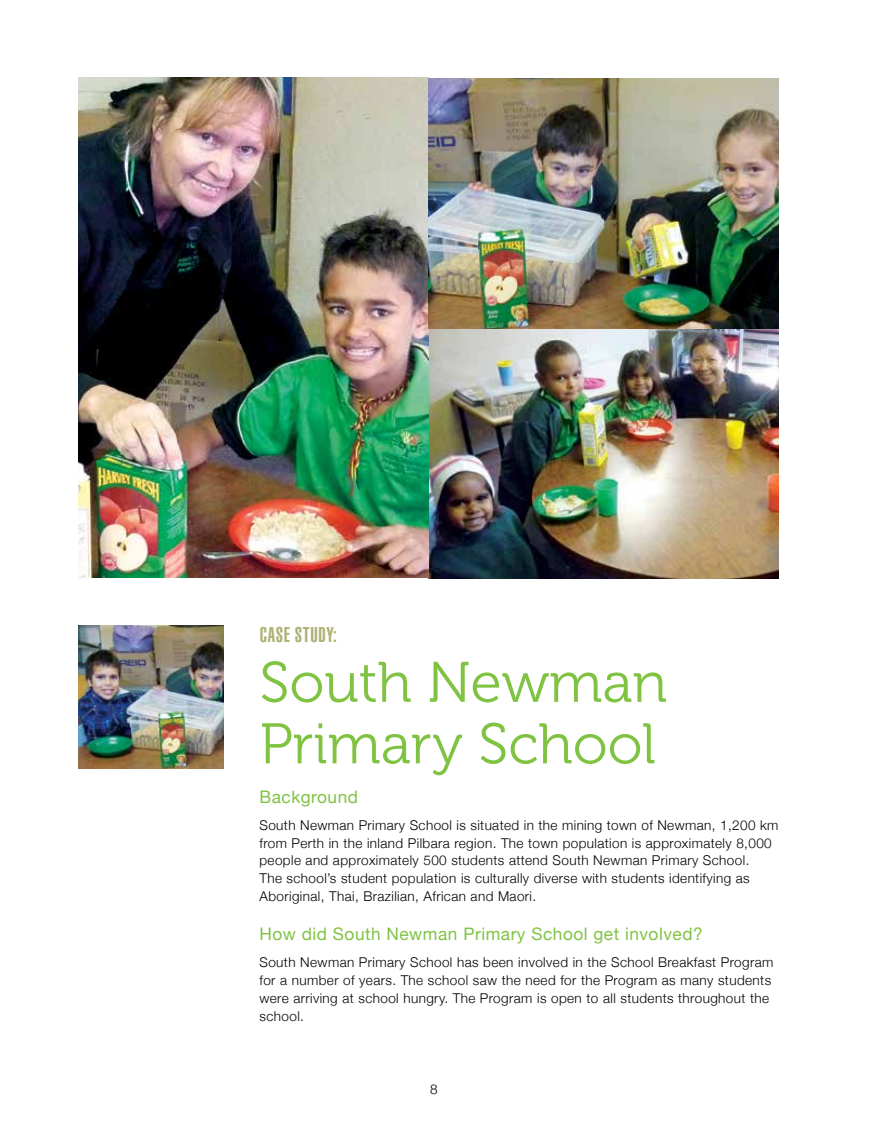
<style>
.page{position:relative;width:872px;height:1127px;background:#fff}
.page>*{position:absolute;margin:0;border:0;box-sizing:border-box;transform-origin:0 0}
.t1{font:57px/61.5px "Museo 300";color:#80c342}
.t2{font:900 extra-condensed 21px "Helvetica";letter-spacing:.03em;color:#aeb275;scale:1.05 1}
.t3{font:17.25px "Helvetica Neue";letter-spacing:.03em;color:#80c342}
.t4{font:300 13.5px/17.9px "Helvetica Neue";letter-spacing:.03em;color:#000}
</style>
<div class="page">
<img style="left:79px;top:625px;width:144px;height:143px">
<img style="left:79px;top:78px;width:699px;height:500px">
<h2 class="t2" style="left:260px;top:622px;width:75px">CASE STUDY:</h2>
<h1 class="t1" style="left:260px;top:653px;width:409px">South Newman<br>Primary School</h1>
<p class="t3" style="left:259px;top:787px;width:100px">Background</p>
<p class="t4" style="left:259px;top:815px;width:520px">South Newman Primary School is situated in the mining town of Newman, 1,200 km from Perth in the inland Pilbara region. The town population is approximately 8,000 people and approximately 500 students attend South Newman Primary School.<br>The school’s student population is culturally diverse with students identifying as Aboriginal, Thai, Brazilian, African and Maori.</p>
<p class="t3" style="left:259px;top:924px;width:445px">How did South Newman Primary School get involved?</p>
<p class="t4" style="left:259px;top:953px;width:515px">South Newman Primary School has been involved in the School Breakfast Program for a number of years. The school saw the need for the Program as many students were arriving at school hungry. The Program is open to all students throughout the school.</p>
<p class="t4" style="left:430px;top:1080px;width:9px">8</p>
</div>
